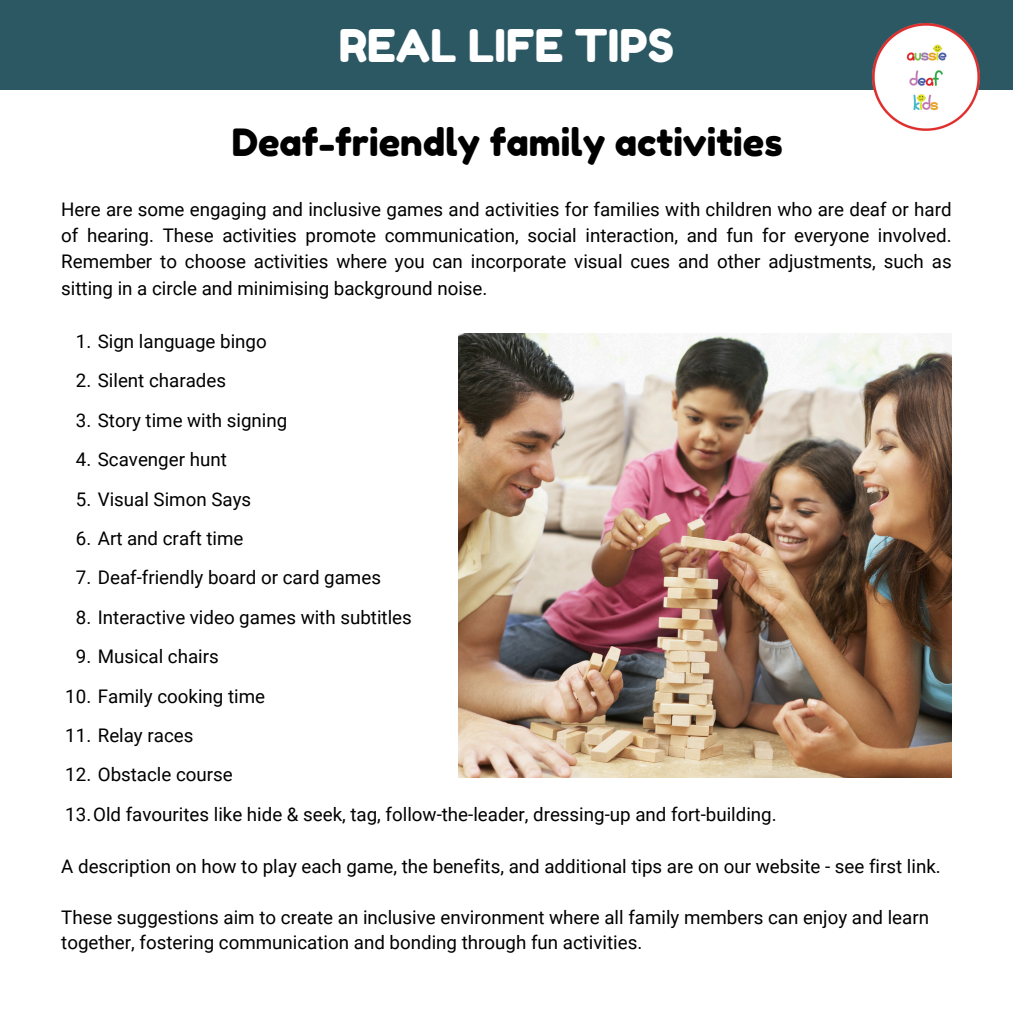
<style>
.page{position:relative;width:1013px;height:1013px;background:#fff}
.page>*{position:absolute;margin:0;border:0;box-sizing:border-box;transform-origin:0 0}
.t1{font:45px "Fredoka One";color:#fff}
.t2{font:37.5px "Fredoka One";color:#000}
.t3{font:18.75px/26.2px "Roboto";color:#000;text-align:justify}
</style>
<div class="page">
<div style="left:0;top:0;width:1012px;height:89px;background:#2c5864"></div>
<img style="left:872px;top:23px;width:107px;height:107px">
<img style="left:459px;top:334px;width:492px;height:443px">
<h1 class="t1" style="left:339px;top:18px;width:337px">REAL LIFE TIPS</h1>
<p class="t2" style="left:232px;top:120px;width:552px">Deaf-friendly family activities</p>
<h2 class="t3" style="left:61px;top:196px;width:891px">Here are some engaging and inclusive games and activities for families with children who are deaf or hard of hearing. These activities promote communication, social interaction, and fun for everyone involved.<br>Remember to choose activities where you can incorporate visual cues and other adjustments, such as sitting in a circle and minimising background noise.</h2>
<p class="t3" style="left:76px;top:328px;width:192px">1. Sign language bingo</p>
<p class="t3" style="left:76px;top:368px;width:152px">2. Silent charades</p>
<p class="t3" style="left:76px;top:407px;width:213px">3. Story time with signing</p>
<p class="t3" style="left:76px;top:446px;width:152px">4. Scavenger hunt</p>
<p class="t3" style="left:76px;top:486px;width:177px">5. Visual Simon Says</p>
<p class="t3" style="left:76px;top:525px;width:169px">6. Art and craft time</p>
<p class="t3" style="left:76px;top:565px;width:307px">7. Deaf-friendly board or card games</p>
<p class="t3" style="left:76px;top:604px;width:337px">8. Interactive video games with subtitles</p>
<p class="t3" style="left:76px;top:643px;width:144px">9. Musical chairs</p>
<p class="t3" style="left:65px;top:683px;width:201px">10. Family cooking time</p>
<p class="t3" style="left:65px;top:722px;width:130px">11. Relay races</p>
<p class="t3" style="left:65px;top:761px;width:169px">12. Obstacle course</p>
<p class="t3" style="left:65px;top:801px;width:713px">13.Old favourites like hide &amp; seek, tag, follow-the-leader, dressing-up and fort-building.</p>
<p class="t3" style="left:61px;top:853px;width:881px">A description on how to play each game, the benefits, and additional tips are on our website - see first link.</p>
<p class="t3" style="left:61px;top:904px;width:869px;line-height:25.2px">These suggestions aim to create an inclusive environment where all family members can enjoy and learn together, fostering communication and bonding through fun activities.</p>
</div>
